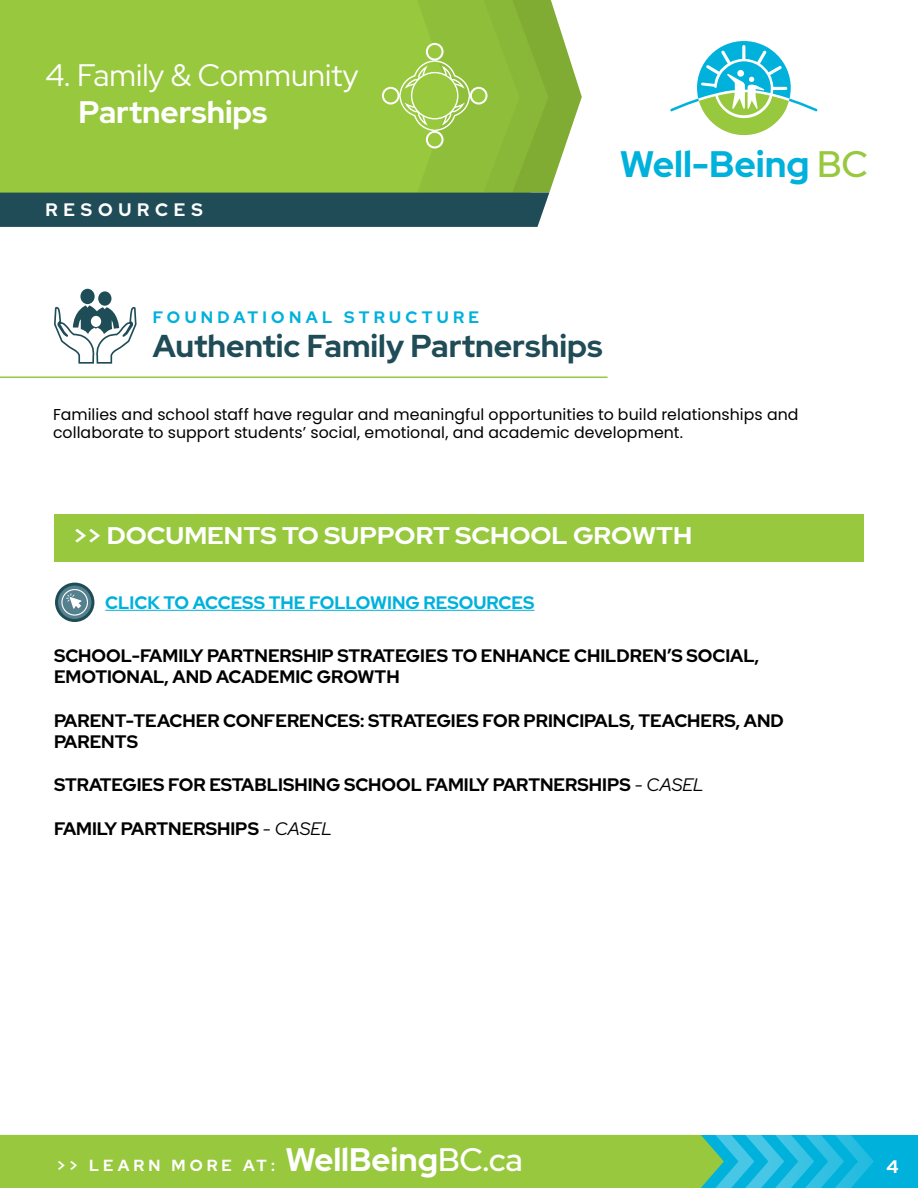
<style>
.page{position:relative;width:918px;height:1188px;background:#fff}
.page>*{position:absolute;margin:0;border:0;box-sizing:border-box;transform-origin:0 0}
.t1{font:700 36.75px "Red Hat Display";color:#00b1db}
.t2{font:700 31.5px "Red Hat Display";color:#1f4c56}
.t3{font:30.9px "Red Hat Display";color:#fff}
.t4{font:700 30.9px "Red Hat Display";color:#fff}
.t5{font:700 24px "Red Hat Display";color:#fff;scale:1.08 1}
.t6{font:700 18px/21.6px "Red Hat Display";color:#000}
.t7{font:700 18px "Red Hat Display";color:#00b1db}
.t8{font:700 18px "Red Hat Display";letter-spacing:.32em;color:#fff}
.t9{font:700 16.5px "Red Hat Display";letter-spacing:.26em;color:#00b1db}
.t10{font:700 16.05px "Red Hat Display";color:#fff}
.t11{font:15.75px/18px "Poppins";letter-spacing:.005em;color:#000}
.s1{font-weight:500;color:#97c83d}
.s2{font-weight:400;font-style:italic}
.s3{font-size:32.4px}
.s4{font-weight:500;font-size:32.4px}
</style>
<div class="page">
<div style="left:698px;top:1135px;width:220px;height:53px;background:#00b1db"></div>
<svg style="left:0;top:1135px;width:874px;height:53px;background:#80c55a"></svg>
<svg style="left:670px;top:41px;width:148px;height:94px"></svg>
<div style="left:54px;top:514px;width:810px;height:48px;background:#97c83d"></div>
<hr style="left:0;top:376px;width:608px;height:2px;background:#97c83d">
<svg style="left:54px;top:288px;width:83px;height:76px"></svg>
<svg style="left:0;top:0;width:582px;height:227px;background:#87b547"></svg>
<div style="left:428px;top:45px;width:14px;height:14px;background:#97c83d;border-radius:50%"></div>
<div style="left:384px;top:89px;width:14px;height:13px;background:#97c83d;border-radius:50%"></div>
<div style="left:428px;top:133px;width:14px;height:13px;background:#97c83d;border-radius:50%"></div>
<div style="left:472px;top:89px;width:13px;height:13px;background:#97c83d;border-radius:50%"></div>
<div style="left:412px;top:73px;width:46px;height:46px;background:#97c83d;border-radius:50%"></div>
<div style="left:411px;top:72px;width:48px;height:47px;border:1px solid #fff;border-radius:50%"></div>
<hr style="left:105px;top:610px;width:430px;height:1px;background:#00b1db">
<svg style="left:57px;top:584px;width:36px;height:37px"></svg>
<div style="left:55px;top:583px;width:39px;height:39px;border:3px solid #1f4c56;border-radius:50%"></div>
<svg style="left:61px;top:589px;width:27px;height:27px"></svg>
<h3 class="t3" style="left:46px;top:55px;width:315px">4. Family &amp; Community</h3>
<h3 class="t4" style="left:79px;top:92px;width:190px">Partnerships</h3>
<p class="t8" style="left:46px;top:198px;width:159px">RESOURCES</p>
<h1 class="t1" style="left:620px;top:140px;width:249px">Well-Being <span class="s1">BC</span></h1>
<p class="t9" style="left:153px;top:306px;width:328px">FOUNDATIONAL STRUCTURE</p>
<h2 class="t2" style="left:153px;top:325px;width:451px">Authentic Family Partnerships</h2>
<p class="t11" style="left:53px;top:406px;width:747px">Families and school staff have regular and meaningful opportunities to build relationships and collaborate to support students’ social, emotional, and academic development.</p>
<h3 class="t5" style="left:74px;top:520px;width:574px">&gt;&gt; DOCUMENTS TO SUPPORT SCHOOL GROWTH</h3>
<p class="t7" style="left:105px;top:590px;width:431px">CLICK TO ACCESS THE FOLLOWING RESOURCES</p>
<p class="t6" style="left:54px;top:645px;width:707px">SCHOOL-FAMILY PARTNERSHIP STRATEGIES TO ENHANCE CHILDREN’S SOCIAL,<br>EMOTIONAL, AND ACADEMIC GROWTH</p>
<p class="t6" style="left:54px;top:709px;width:731px">PARENT-TEACHER CONFERENCES: STRATEGIES FOR PRINCIPALS, TEACHERS, AND<br>PARENTS</p>
<p class="t6" style="left:54px;top:774px;width:651px">STRATEGIES FOR ESTABLISHING SCHOOL FAMILY PARTNERSHIPS <span class="s2">- CASEL</span></p>
<p class="t6" style="left:54px;top:817px;width:280px">FAMILY PARTNERSHIPS <span class="s2">- CASEL</span></p>
<p class="t10" style="left:57px;top:1154px;width:467px">&gt; &gt; L E A R N M O R E AT : <span class="s3">WellBeing</span><span class="s4">BC.ca</span></p>
<p class="t8" style="left:887px;top:1155px;width:14px">4</p>
</div>
